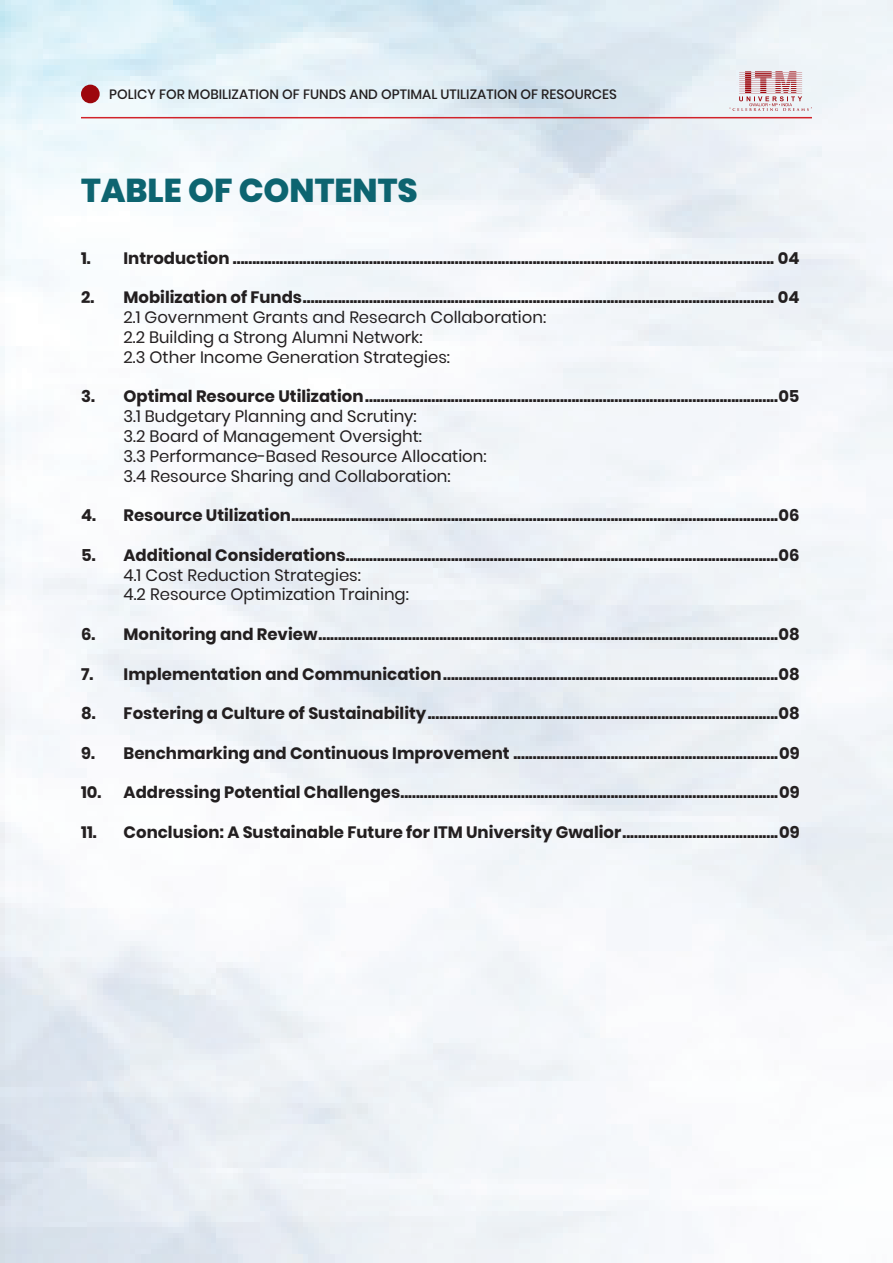
<style>
.page{position:relative;width:893px;height:1263px;background:#fff}
.page>*{position:absolute;margin:0;border:0;box-sizing:border-box;transform-origin:0 0}
.t1{font:800 33px "Poppins";color:#0d6470}
.t2{font:700 16.5px "Poppins";color:#231f20}
.t3{font:16.5px/19.8px "Poppins";color:#231f20}
.t4{font:500 13.5px "Poppins";color:#231f20}
</style>
<div class="page">
<hr style="left:81px;top:117px;width:731px;height:1px;background:#d1232a">
<svg style="left:729px;top:71px;width:83px;height:40px;background:#dcc3c7"></svg>
<div style="left:81px;top:85px;width:19px;height:18px;background:#9d070d;border-radius:50%"></div>
<p class="t4" style="left:109px;top:86px;width:509px">POLICY FOR MOBILIZATION OF FUNDS AND OPTIMAL UTILIZATION OF RESOURCES</p>
<h1 class="t1" style="left:81px;top:171px;width:338px">TABLE OF CONTENTS</h1>
<p class="t2" style="left:81px;top:248px;width:720px">1. Introduction ........................................................................................................................................... 04</p>
<p class="t2" style="left:81px;top:288px;width:720px">2. Mobilization of Funds......................................................................................................................... 04</p>
<p class="t3" style="left:124px;top:308px;width:424px">2.1 Government Grants and Research Collaboration:<br>2.2 Building a Strong Alumni Network:<br>2.3 Other Income Generation Strategies:</p>
<p class="t2" style="left:81px;top:387px;width:720px">3. Optimal Resource Utilization..........................................................................................................05</p>
<p class="t3" style="left:124px;top:407px;width:365px">3.1 Budgetary Planning and Scrutiny:<br>3.2 Board of Management Oversight:<br>3.3 Performance-Based Resource Allocation:<br>3.4 Resource Sharing and Collaboration:</p>
<p class="t2" style="left:81px;top:506px;width:720px">4. Resource Utilization.............................................................................................................................06</p>
<p class="t2" style="left:81px;top:545px;width:720px">5. Additional Considerations...............................................................................................................06</p>
<p class="t3" style="left:124px;top:565px;width:287px">4.1 Cost Reduction Strategies:<br>4.2 Resource Optimization Training:</p>
<p class="t2" style="left:81px;top:625px;width:720px">6. Monitoring and Review......................................................................................................................08</p>
<p class="t2" style="left:81px;top:664px;width:720px">7. Implementation and Communication......................................................................................08</p>
<p class="t2" style="left:81px;top:704px;width:720px">8. Fostering a Culture of Sustainability..........................................................................................08</p>
<p class="t2" style="left:81px;top:743px;width:720px">9. Benchmarking and Continuous Improvement ....................................................................09</p>
<p class="t2" style="left:81px;top:783px;width:720px">10. Addressing Potential Challenges.................................................................................................09</p>
<p class="t2" style="left:81px;top:823px;width:720px">11. Conclusion: A Sustainable Future for ITM University Gwalior........................................09</p>
</div>
